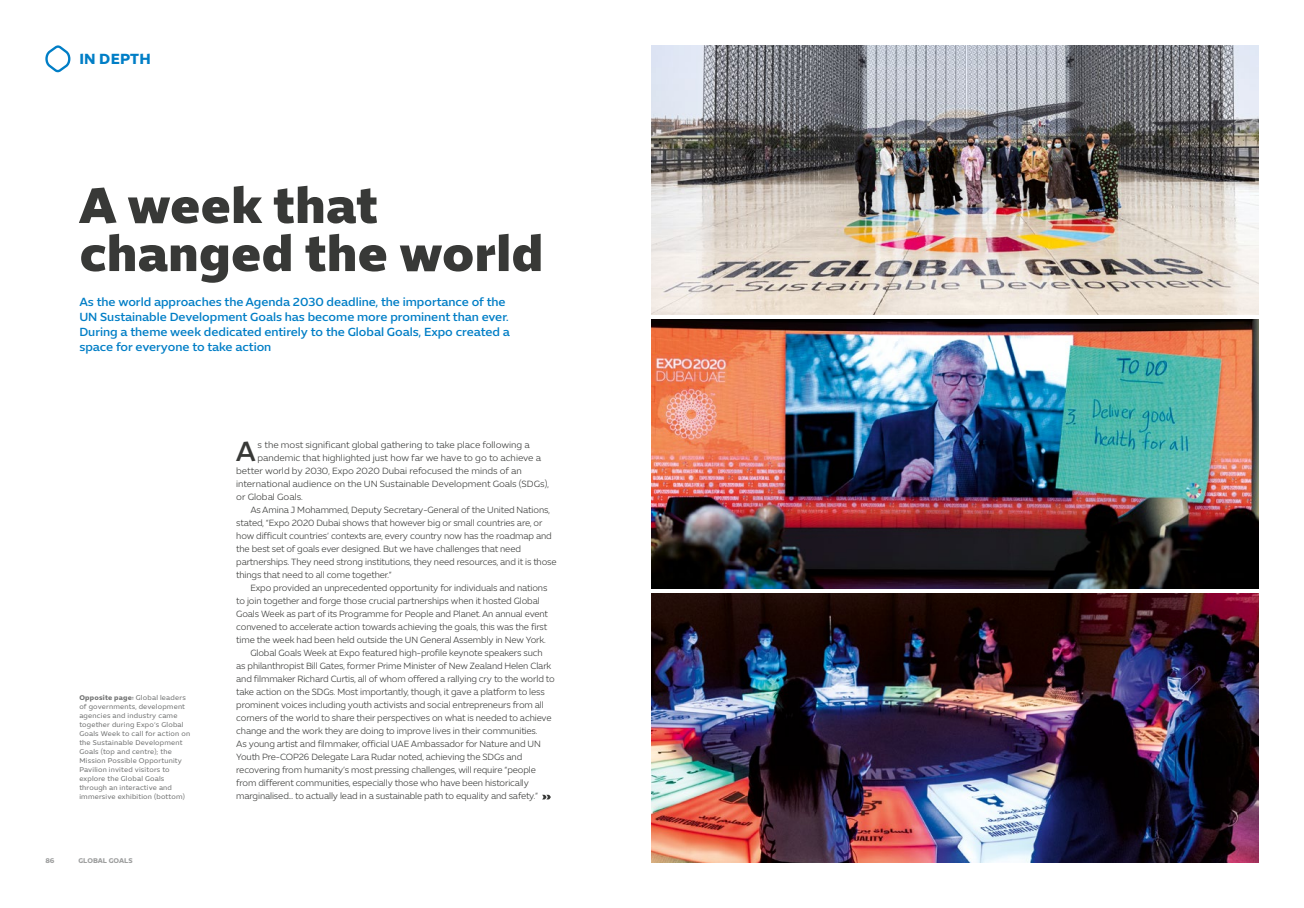
<style>
.page{position:relative;width:1304px;height:908px;background:#fff}
.page>*{position:absolute;margin:0;border:0;box-sizing:border-box;transform-origin:0 0}
.t1{font:900 51px/48px "Expo Sans Std";color:#383937}
.t2{font:500 28.1px "Expo Sans Std";color:#383937}
.t3{font:700 15px "Expo Sans Std";letter-spacing:.01em;color:#007ec6}
.t4{font:500 12px/15px "Expo Sans Std";color:#007ec6}
.t5{font:300 9.2px "Expo Sans Std";letter-spacing:-.01em;color:#383937}
.t6{font:7px/9px "Expo Sans Std";letter-spacing:.03em;color:#6f7070}
.t7{font:700 7px "Expo Sans Std";letter-spacing:.005em;color:#9d9e9e}
.s1{font-weight:700}
</style>
<div class="page">
<svg style="left:542px;top:794px;width:9px;height:5px"></svg>
<img style="left:652px;top:45px;width:607px;height:269px">
<img style="left:652px;top:593px;width:607px;height:269px">
<img style="left:652px;top:319px;width:607px;height:269px">
<svg style="left:45px;top:45px;width:26px;height:28px"></svg>
<h3 class="t3" style="left:79px;top:49px;width:73px">IN DEPTH</h3>
<h1 class="t1" style="left:79px;top:180px;width:466px">A week that changed the world</h1>
<p class="t4" style="left:79px;top:294px;width:432px">As the world approaches the Agenda 2030 deadline, the importance of the UN Sustainable Development Goals has become more prominent than ever.<br>During a theme week dedicated entirely to the Global Goals, Expo created a space for everyone to take action</p>
<p class="t6" style="left:79px;top:693px;width:112px"><span class="s1">Opposite page:</span> Global leaders of governments, development agencies and industry came together during Expo‘s Global<br>Goals Week to call for action on the Sustainable Development<br>Goals (top and centre); the<br>Mission Possible Opportunity<br>Pavilion invited visitors to explore the Global Goals through an interactive and immersive exhibition (bottom)</p>
<p class="t7" style="left:45px;top:855px;width:11px">86</p>
<p class="t7" style="left:78px;top:855px;width:56px">GLOBAL GOALS</p>
<h2 class="t2" style="left:236px;top:434px;width:22px">A</h2>
<p class="t5" style="left:257px;top:439px;width:274px">s the most significant global gathering to take place following a</p>
<p class="t5" style="left:257px;top:452px;width:285px">pandemic that highlighted just how far we have to go to achieve a</p>
<p class="t5" style="left:236px;top:465px;width:287px">better world by 2030, Expo 2020 Dubai refocused the minds of an</p>
<p class="t5" style="left:236px;top:478px;width:314px">international audience on the UN Sustainable Development Goals (SDGs),</p>
<p class="t5" style="left:236px;top:491px;width:68px">or Global Goals.</p>
<p class="t5" style="left:250px;top:504px;width:301px">As Amina J Mohammed, Deputy Secretary-General of the United Nations,</p>
<p class="t5" style="left:236px;top:517px;width:308px">stated, “Expo 2020 Dubai shows that however big or small countries are, or</p>
<p class="t5" style="left:236px;top:530px;width:317px">how difficult countries’ contexts are, every country now has the roadmap and</p>
<p class="t5" style="left:236px;top:543px;width:286px">the best set of goals ever designed. But we have challenges that need</p>
<p class="t5" style="left:236px;top:556px;width:322px">partnerships. They need strong institutions, they need resources, and it is those</p>
<p class="t5" style="left:236px;top:569px;width:157px">things that need to all come together.”</p>
<p class="t5" style="left:250px;top:582px;width:299px">Expo provided an unprecedented opportunity for individuals and nations</p>
<p class="t5" style="left:236px;top:595px;width:305px">to join together and forge those crucial partnerships when it hosted Global</p>
<p class="t5" style="left:236px;top:608px;width:313px">Goals Week as part of its Programme for People and Planet. An annual event</p>
<p class="t5" style="left:236px;top:621px;width:313px">convened to accelerate action towards achieving the goals, this was the first</p>
<p class="t5" style="left:236px;top:634px;width:311px">time the week had been held outside the UN General Assembly in New York.</p>
<p class="t5" style="left:250px;top:647px;width:294px">Global Goals Week at Expo featured high-profile keynote speakers such</p>
<p class="t5" style="left:236px;top:660px;width:317px">as philanthropist Bill Gates, former Prime Minister of New Zealand Helen Clark</p>
<p class="t5" style="left:236px;top:673px;width:320px">and filmmaker Richard Curtis, all of whom offered a rallying cry to the world to</p>
<p class="t5" style="left:236px;top:686px;width:310px">take action on the SDGs. Most importantly, though, it gave a platform to less</p>
<p class="t5" style="left:236px;top:699px;width:309px">prominent voices including youth activists and social entrepreneurs from all</p>
<p class="t5" style="left:236px;top:712px;width:317px">corners of the world to share their perspectives on what is needed to achieve</p>
<p class="t5" style="left:236px;top:725px;width:303px">change and the work they are doing to improve lives in their communities.</p>
<p class="t5" style="left:236px;top:738px;width:306px">As young artist and filmmaker, official UAE Ambassador for Nature and UN</p>
<p class="t5" style="left:236px;top:751px;width:288px">Youth Pre-COP26 Delegate Lara Rudar noted, achieving the SDGs and</p>
<p class="t5" style="left:236px;top:764px;width:301px">recovering from humanity’s most pressing challenges, will require “people</p>
<p class="t5" style="left:236px;top:777px;width:294px">from different communities, especially those who have been historically</p>
<p class="t5" style="left:236px;top:790px;width:303px">marginalised… to actually lead in a sustainable path to equality and safety.”</p>
</div>
